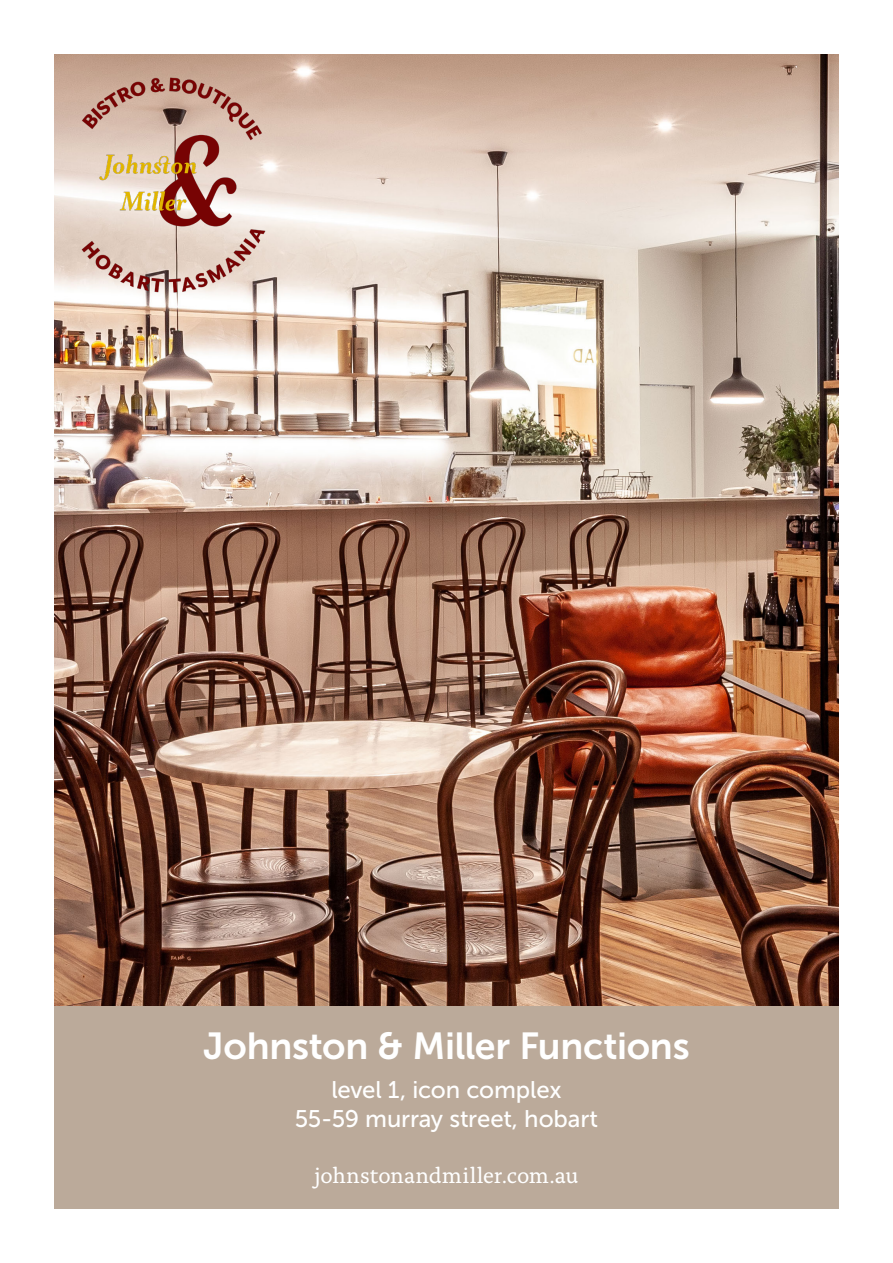
<style>
.page{position:relative;width:893px;height:1263px;background:#fff}
.page>*{position:absolute;margin:0;border:0;box-sizing:border-box;transform-origin:0 0}
.t1{font:37.5px "Museo Sans 700";letter-spacing:-.005em;color:#fff}
.t2{font:24px/28.8px "Museo Sans 500";letter-spacing:-.01em;color:#fff;text-align:center}
.t3{font:22.5px "Alda OTCEV";letter-spacing:-.01em;color:#fff}
</style>
<div class="page">
<img style="left:54px;top:54px;width:785px;height:953px">
<div style="left:54px;top:1007px;width:785px;height:202px;background:#bbaa9a"></div>
<img style="left:72px;top:69px;width:232px;height:232px">
<h1 class="t1" style="left:203px;top:1025px;width:488px">Johnston &amp; Miller Functions</h1>
<p class="t2" style="left:295px;top:1075px;width:305px">level 1, icon complex<br>55-59 murray street, hobart</p>
<p class="t3" style="left:314px;top:1158px;width:265px">johnstonandmiller.com.au</p>
</div>
